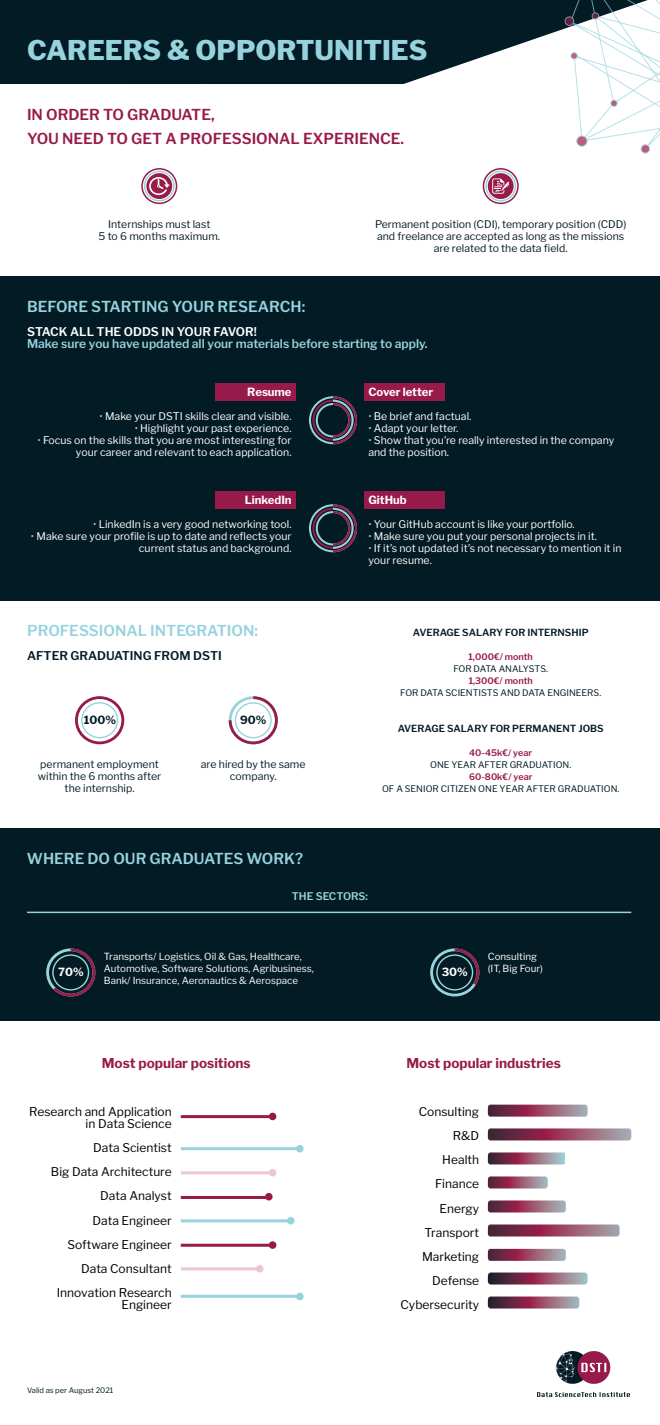
<style>
.page{position:relative;width:660px;height:1425px;background:#fff}
.page>*{position:absolute;margin:0;border:0;box-sizing:border-box;transform-origin:0 0}
.t1{font:800 27px "Libre Franklin";color:#97d3dd}
.t2{font:600 15px "Libre Franklin";color:#97d3dd}
.t3{font:600 15px "Libre Franklin";color:#971a4a}
.t4{font:700 13.5px "Libre Franklin";color:#971a4a}
.t5{font:12px/12px "Libre Franklin";color:#000;text-align:right}
.t6{font:600 12px "Libre Franklin";color:#97d3dd}
.t7{font:600 12px "Libre Franklin";color:#fff}
.t8{font:600 12px "Libre Franklin";color:#031b25}
.t9{font:700 11.25px "Libre Franklin";color:#fff}
.t10{font:700 11.25px "Libre Franklin";color:#031b25}
.t11{font:10.5px/12px "Libre Franklin";color:#fff;text-align:right}
.t12{font:10.5px/12px "Libre Franklin";color:#031b25;text-align:center}
.t13{font:600 10.5px "Libre Franklin";color:#97d3dd}
.t14{font:9.75px/12px "Libre Franklin";color:#fff}
.t15{font:600 9.75px "Libre Franklin";color:#031b25}
.t16{font:9px "Libre Franklin";color:#031b25}
.t17{font:600 9px "Libre Franklin";color:#971a4a}
.t18{font:7.5px "Libre Franklin";color:#031b25}
.s1{color:#97d3dd}
</style>
<div class="page">
<div style="left:0;top:276px;width:659px;height:324px;background:#031b25"></div>
<div style="left:214px;top:383px;width:81px;height:17px;background:#971a4a"></div>
<div style="left:364px;top:383px;width:81px;height:17px;background:#971a4a"></div>
<div style="left:214px;top:491px;width:81px;height:17px;background:#971a4a"></div>
<div style="left:364px;top:491px;width:81px;height:17px;background:#971a4a"></div>
<div style="left:0;top:828px;width:659px;height:192px;background:#031b25"></div>
<svg style="left:0;top:0;width:557px;height:84px;background:#182e37"></svg>
<svg style="left:487px;top:1104px;width:100px;height:12px"></svg>
<svg style="left:487px;top:1128px;width:143px;height:12px;background:#8e536a"></svg>
<svg style="left:487px;top:1224px;width:132px;height:12px;background:#91536a"></svg>
<svg style="left:487px;top:1152px;width:77px;height:12px"></svg>
<svg style="left:487px;top:1176px;width:60px;height:12px"></svg>
<svg style="left:487px;top:1200px;width:78px;height:12px"></svg>
<hr style="left:181px;top:1115px;width:91px;height:3px;background:#971a4a">
<hr style="left:181px;top:1195px;width:87px;height:3px;background:#971a4a">
<hr style="left:181px;top:1267px;width:78px;height:3px;background:#ecc7cd">
<hr style="left:181px;top:1147px;width:118px;height:3px;background:#97d3dd">
<hr style="left:181px;top:1219px;width:109px;height:3px;background:#97d3dd">
<hr style="left:181px;top:1294px;width:118px;height:3px;background:#97d3dd">
<hr style="left:181px;top:1171px;width:91px;height:3px;background:#ecc7cd">
<hr style="left:181px;top:1243px;width:91px;height:3px;background:#971a4a">
<div style="left:268px;top:1112px;width:8px;height:8px;background:#971a4a;border-radius:50%"></div>
<div style="left:265px;top:1192px;width:7px;height:8px;background:#971a4a;border-radius:50%"></div>
<div style="left:256px;top:1264px;width:7px;height:8px;background:#ecc7cd;border-radius:50%"></div>
<div style="left:296px;top:1144px;width:7px;height:8px;background:#97d3dd;border-radius:50%"></div>
<div style="left:287px;top:1216px;width:7px;height:8px;background:#97d3dd;border-radius:50%"></div>
<div style="left:296px;top:1292px;width:7px;height:8px;background:#97d3dd;border-radius:50%"></div>
<div style="left:268px;top:1168px;width:8px;height:8px;background:#ecc7cd;border-radius:50%"></div>
<div style="left:268px;top:1241px;width:8px;height:7px;background:#971a4a;border-radius:50%"></div>
<svg style="left:487px;top:1248px;width:78px;height:12px"></svg>
<svg style="left:487px;top:1272px;width:100px;height:12px"></svg>
<svg style="left:487px;top:1296px;width:92px;height:12px"></svg>
<svg style="left:75px;top:696px;width:49px;height:48px"></svg>
<svg style="left:228px;top:696px;width:49px;height:48px"></svg>
<svg style="left:46px;top:948px;width:49px;height:48px"></svg>
<svg style="left:430px;top:948px;width:49px;height:48px"></svg>
<svg style="left:141px;top:168px;width:36px;height:36px"></svg>
<svg style="left:482px;top:168px;width:36px;height:36px"></svg>
<svg style="left:557px;top:0;width:102px;height:154px"></svg>
<svg style="left:309px;top:396px;width:48px;height:48px"></svg>
<svg style="left:309px;top:504px;width:48px;height:48px"></svg>
<img style="left:537px;top:1351px;width:92px;height:45px">
<hr style="left:27px;top:911px;width:603px;height:2px;background:#97d3dd">
<p class="t1" style="left:27px;top:34px;width:401px">CAREERS &amp; OPPORTUNITIES</p>
<p class="t3" style="left:27px;top:106px;width:189px">IN ORDER TO GRADUATE,</p>
<p class="t3" style="left:27px;top:130px;width:378px">YOU NEED TO GET A PROFESSIONAL EXPERIENCE.</p>
<p class="t12" style="left:108px;top:218px;width:104px">Internships must last</p>
<p class="t12" style="left:98px;top:230px;width:123px">5 to 6 months maximum.</p>
<p class="t12" style="left:375px;top:218px;width:252px">Permanent position (CDI), temporary position (CDD) and freelance are accepted as long as the missions are related to the data field.</p>
<p class="t2" style="left:27px;top:298px;width:279px">BEFORE STARTING YOUR RESEARCH:</p>
<p class="t7" style="left:27px;top:324px;width:231px">STACK ALL THE ODDS IN YOUR FAVOR!</p>
<p class="t6" style="left:27px;top:336px;width:402px">Make sure you have updated all your materials before starting to apply.</p>
<p class="t9" style="left:247px;top:385px;width:46px">Resume</p>
<p class="t11" style="left:99px;top:410px;width:193px"><span class="s1">•</span> Make your DSTI skills clear and visible.</p>
<p class="t11" style="left:135px;top:422px;width:158px"><span class="s1">•</span> Highlight your past experience.</p>
<p class="t11" style="left:37px;top:434px;width:255px"><span class="s1">•</span> Focus on the skills that you are most interesting for your career and relevant to each application.</p>
<p class="t9" style="left:244px;top:493px;width:48px">LinkedIn</p>
<p class="t11" style="left:93px;top:518px;width:200px"><span class="s1">•</span> LinkedIn is a very good networking tool.</p>
<p class="t11" style="left:31px;top:530px;width:262px"><span class="s1">•</span> Make sure your profile is up to date and reflects your current status and background.</p>
<p class="t9" style="left:368px;top:385px;width:66px">Cover letter</p>
<p class="t11" style="left:368px;top:410px;width:104px"><span class="s1">•</span> Be brief and factual.</p>
<p class="t11" style="left:368px;top:422px;width:91px"><span class="s1">•</span> Adapt your letter.</p>
<p class="t11" style="left:368px;top:434px;width:247px;text-align:left"><span class="s1">•</span> Show that you’re really interested in the company and the position.</p>
<p class="t9" style="left:368px;top:493px;width:40px">GitHub</p>
<p class="t11" style="left:368px;top:518px;width:208px"><span class="s1">•</span> Your GitHub account is like your portfolio.</p>
<p class="t11" style="left:368px;top:530px;width:230px"><span class="s1">•</span> Make sure you put your personal projects in it.</p>
<p class="t11" style="left:368px;top:542px;width:254px;text-align:left"><span class="s1">•</span> If it’s not updated it’s not necessary to mention it in your resume.</p>
<p class="t2" style="left:27px;top:622px;width:232px">PROFESSIONAL INTEGRATION:</p>
<p class="t8" style="left:27px;top:648px;width:196px">AFTER GRADUATING FROM DSTI</p>
<p class="t10" style="left:84px;top:713px;width:34px">100%</p>
<p class="t12" style="left:38px;top:758px;width:125px;text-align:left">permanent employment within the 6 months after</p>
<p class="t12" style="left:65px;top:782px;width:71px">the internship.</p>
<p class="t10" style="left:240px;top:713px;width:28px">90%</p>
<p class="t12" style="left:201px;top:758px;width:106px">are hired by the same company.</p>
<p class="t15" style="left:412px;top:627px;width:177px">AVERAGE SALARY FOR INTERNSHIP</p>
<p class="t17" style="left:468px;top:651px;width:66px">1,000€/ month</p>
<p class="t16" style="left:453px;top:663px;width:96px">FOR DATA ANALYSTS.</p>
<p class="t17" style="left:468px;top:675px;width:65px">1,300€/ month</p>
<p class="t16" style="left:400px;top:687px;width:202px">FOR DATA SCIENTISTS AND DATA ENGINEERS.</p>
<p class="t15" style="left:397px;top:723px;width:207px">AVERAGE SALARY FOR PERMANENT JOBS</p>
<p class="t17" style="left:469px;top:747px;width:64px">40-45k€/ year</p>
<p class="t16" style="left:430px;top:759px;width:142px">ONE YEAR AFTER GRADUATION.</p>
<p class="t17" style="left:468px;top:771px;width:65px">60-80k€/ year</p>
<p class="t16" style="left:382px;top:783px;width:238px">OF A SENIOR CITIZEN ONE YEAR AFTER GRADUATION.</p>
<p class="t2" style="left:27px;top:850px;width:277px">WHERE DO OUR GRADUATES WORK?</p>
<p class="t13" style="left:291px;top:890px;width:78px">THE SECTORS:</p>
<p class="t9" style="left:58px;top:965px;width:27px">70%</p>
<p class="t14" style="left:104px;top:950px;width:211px">Transports/ Logistics, Oil &amp; Gas, Healthcare,<br>Automotive, Software Solutions, Agribusiness,<br>Bank/ Insurance, Aeronautics &amp; Aerospace</p>
<p class="t9" style="left:441px;top:965px;width:28px">30%</p>
<p class="t14" style="left:487px;top:950px;width:51px">Consulting</p>
<p class="t14" style="left:487px;top:962px;width:56px">(IT, Big Four)</p>
<p class="t4" style="left:102px;top:1055px;width:150px">Most popular positions</p>
<p class="t4" style="left:406px;top:1055px;width:156px">Most popular industries</p>
<p class="t5" style="left:29px;top:1106px;width:144px">Research and Application in Data Science</p>
<p class="t5" style="left:93px;top:1142px;width:80px">Data Scientist</p>
<p class="t5" style="left:51px;top:1166px;width:122px">Big Data Architecture</p>
<p class="t5" style="left:100px;top:1190px;width:73px">Data Analyst</p>
<p class="t5" style="left:92px;top:1214px;width:81px">Data Engineer</p>
<p class="t5" style="left:67px;top:1238px;width:106px">Software Engineer</p>
<p class="t5" style="left:81px;top:1262px;width:92px">Data Consultant</p>
<p class="t5" style="left:57px;top:1286px;width:116px">Innovation Research</p>
<p class="t5" style="left:121px;top:1298px;width:52px">Engineer</p>
<p class="t5" style="left:418px;top:1106px;width:62px">Consulting</p>
<p class="t5" style="left:452px;top:1130px;width:28px">R&amp;D</p>
<p class="t5" style="left:442px;top:1154px;width:38px">Health</p>
<p class="t5" style="left:434px;top:1178px;width:46px">Finance</p>
<p class="t5" style="left:439px;top:1202px;width:41px">Energy</p>
<p class="t5" style="left:424px;top:1226px;width:56px">Transport</p>
<p class="t5" style="left:421px;top:1250px;width:59px">Marketing</p>
<p class="t5" style="left:432px;top:1274px;width:49px">Defense</p>
<p class="t5" style="left:400px;top:1298px;width:80px">Cybersecurity</p>
<p class="t18" style="left:27px;top:1385px;width:88px">Valid as per August 2021</p>
</div>
